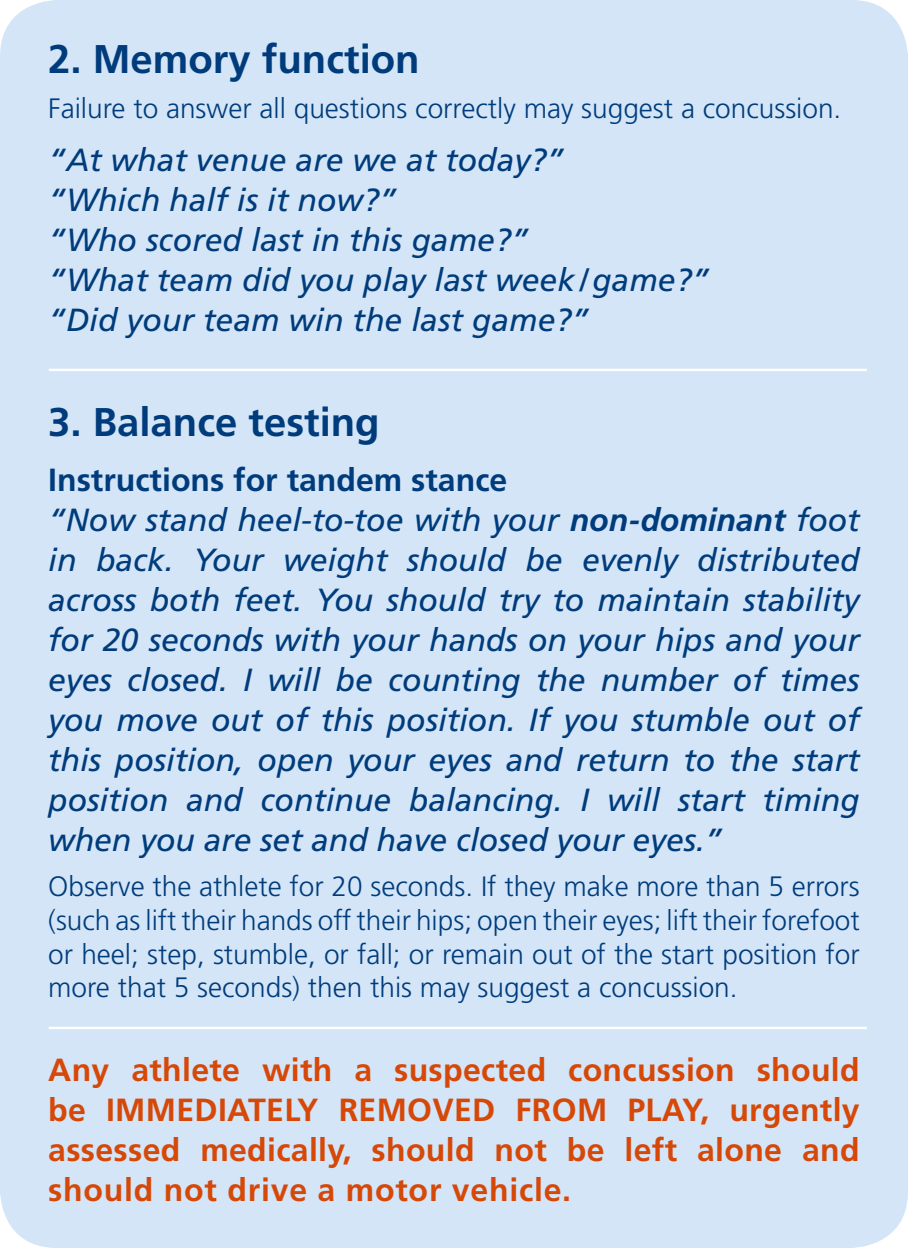
<style>
.page{position:relative;width:908px;height:1248px;background:#fff}
.page>*{position:absolute;margin:0;border:0;box-sizing:border-box;transform-origin:0 0}
.t1{font:700 40px "Frutiger";color:#003c7c}
.t2{font:italic 32px/40px "Frutiger";letter-spacing:-.005em;color:#003c7c}
.t3{font:700 32px/40px "Frutiger";letter-spacing:.025em;color:#d64808;text-align:justify}
.t4{font:300 28px/33.6px "Frutiger";color:#003c7c;text-align:justify}
.s1{font-weight:700;font-style:normal}
.s2{font-weight:700}
</style>
<div class="page">
<div style="left:0;top:0;width:907px;height:1247px;background:#d3e5f7;border-radius:57px"></div>
<hr style="left:49px;top:369px;width:817px;height:2px;background:#fff">
<hr style="left:49px;top:1026px;width:817px;height:3px;background:#fff">
<p class="t1" style="left:48px;top:35px;width:373px">2. Memory function</p>
<p class="t4" style="left:48px;top:92px;width:794px">Failure to answer all questions correctly may suggest a concussion.</p>
<p class="t2" style="left:48px;top:140px;width:662px">“At what venue are we at today?”<br>“Which half is it now?”<br>“Who scored last in this game?”<br>“What team did you play last week/game?” “Did your team win the last game?”</p>
<p class="t1" style="left:48px;top:399px;width:333px">3. Balance testing</p>
<p class="t2" style="left:48px;top:459px;width:812px"><span class="s1">Instructions for tandem stance<br></span>“Now stand heel-to-toe with your <span class="s2">non-dominant</span> foot in back. Your weight should be evenly distributed across both feet. You should try to maintain stability for 20 seconds with your hands on your hips and your eyes closed. I will be counting the number of times you move out of this position. If you stumble out of this position, open your eyes and return to the start position and continue balancing. I will start timing when you are set and have closed your eyes.”</p>
<p class="t4" style="left:48px;top:870px;width:812px">Observe the athlete for 20 seconds. If they make more than 5 errors (such as lift their hands off their hips; open their eyes; lift their forefoot or heel; step, stumble, or fall; or remain out of the start position for more that 5 seconds) then this may suggest a concussion.</p>
<p class="t3" style="left:48px;top:1050px;width:812px">Any athlete with a suspected concussion should be IMMEDIATELY REMOVED FROM PLAY, urgently assessed medically, should not be left alone and should not drive a motor vehicle.</p>
</div>
